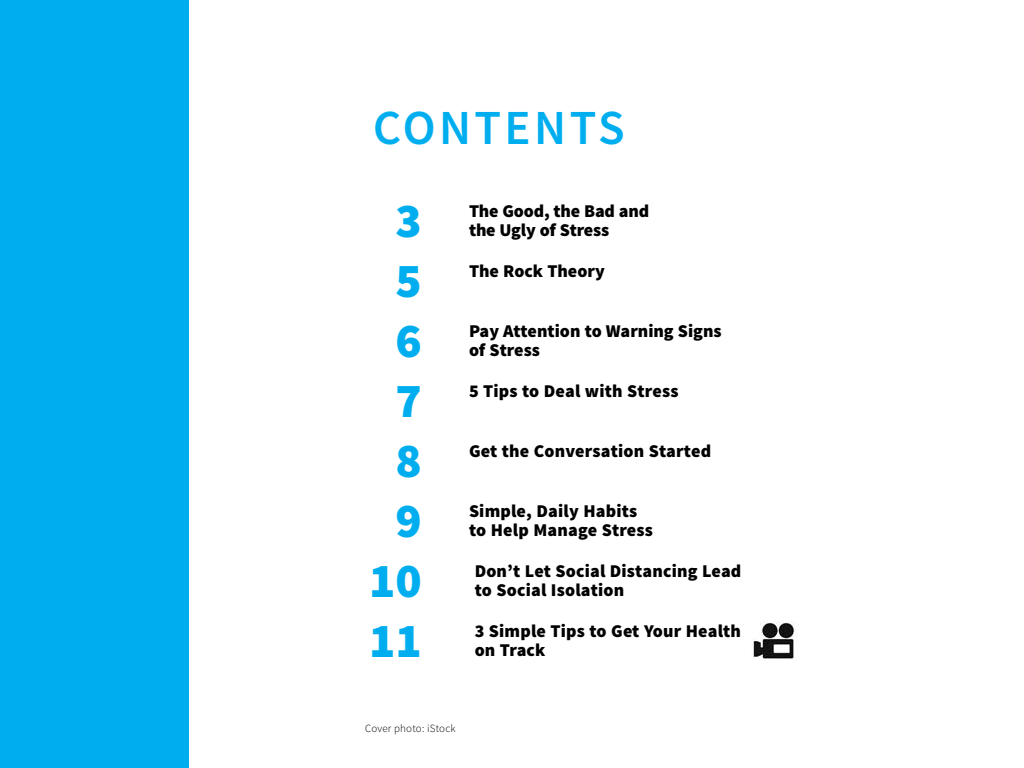
<style>
.page{position:relative;width:1024px;height:768px;background:#fff}
.page>*{position:absolute;margin:0;border:0;box-sizing:border-box;transform-origin:0 0}
.t1{font:600 49px "Source Sans Pro";letter-spacing:.07em;color:#00aeef}
.t2{font:900 48.8px "Source Sans Pro";color:#00aeef}
.t3{font:900 18px/20px "Source Sans Pro";letter-spacing:.01em;color:#000}
.t4{font:900 18px/20px "Source Sans Pro";letter-spacing:-.01em;color:#000}
.t5{font:300 11px "Source Sans Pro";letter-spacing:.02em;color:#000}
</style>
<div class="page">
<div style="left:0;top:0;width:189px;height:768px;background:#00aeef"></div>
<img style="left:751px;top:622px;width:47px;height:39px">
<h1 class="t1" style="left:373px;top:97px;width:253px">CONTENTS</h1>
<h2 class="t2" style="left:396px;top:188px;width:28px">3</h2>
<p class="t4" style="left:469px;top:201px;width:182px">The Good, the Bad and the Ugly of Stress</p>
<h2 class="t2" style="left:396px;top:248px;width:28px">5</h2>
<p class="t3" style="left:469px;top:261px;width:137px">The Rock Theory</p>
<h2 class="t2" style="left:396px;top:308px;width:28px">6</h2>
<p class="t3" style="left:469px;top:321px;width:254px">Pay Attention to Warning Signs of Stress</p>
<h2 class="t2" style="left:396px;top:368px;width:28px">7</h2>
<p class="t3" style="left:469px;top:381px;width:211px">5 Tips to Deal with Stress</p>
<h2 class="t2" style="left:396px;top:428px;width:28px">8</h2>
<p class="t3" style="left:469px;top:441px;width:244px">Get the Conversation Started</p>
<h2 class="t2" style="left:396px;top:488px;width:28px">9</h2>
<p class="t3" style="left:469px;top:501px;width:186px">Simple, Daily Habits to Help Manage Stress</p>
<h2 class="t2" style="left:369px;top:548px;width:54px">10</h2>
<p class="t3" style="left:475px;top:561px;width:268px">Don’t Let Social Distancing Lead to Social Isolation</p>
<h2 class="t2" style="left:369px;top:608px;width:54px">11</h2>
<p class="t3" style="left:475px;top:621px;width:268px">3 Simple Tips to Get Your Health on Track</p>
<p class="t5" style="left:365px;top:722px;width:92px">Cover photo: iStock</p>
</div>
